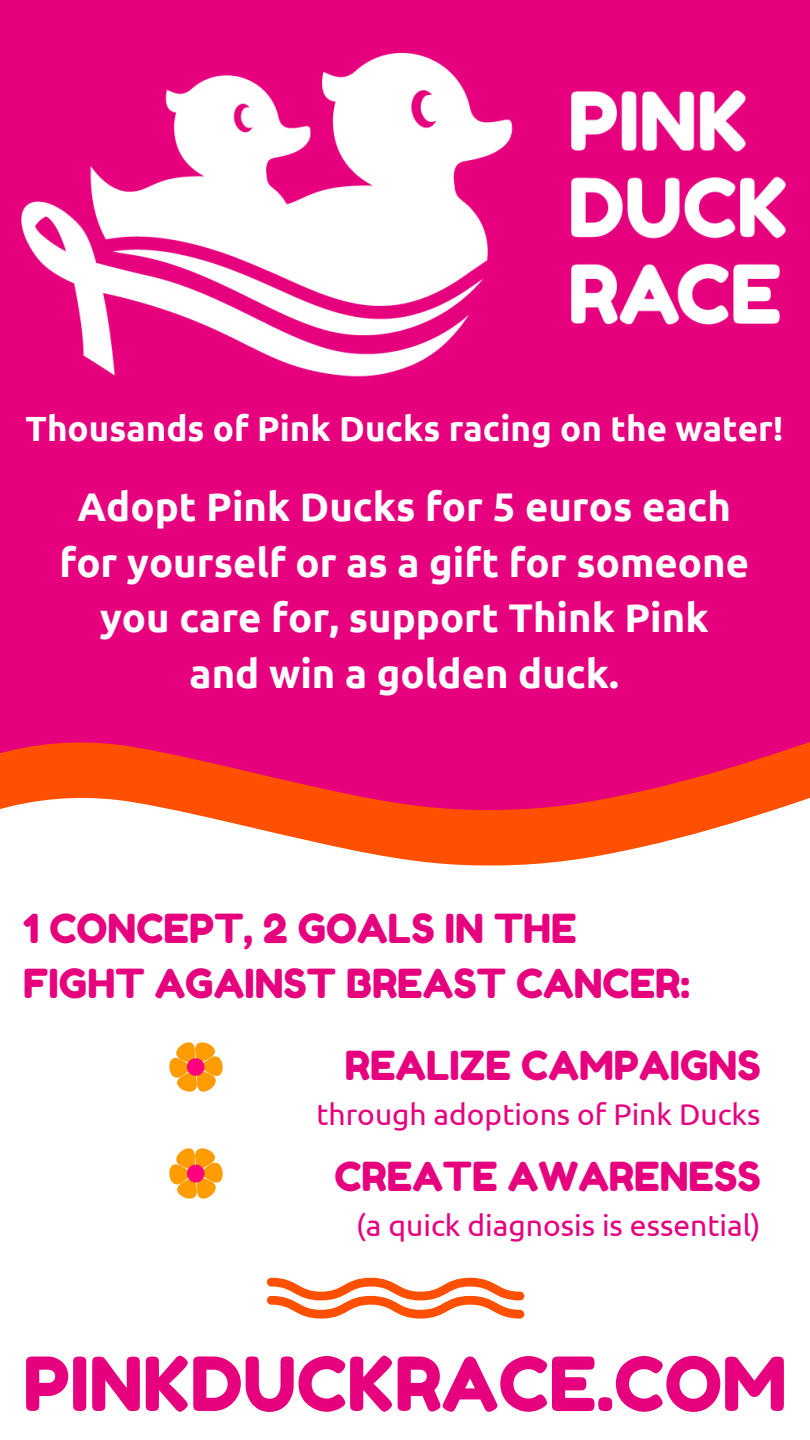
<style>
.page{position:relative;width:810px;height:1440px;background:#e6007e}
.page>*{position:absolute;margin:0;border:0;box-sizing:border-box;transform-origin:0 0}
.t1{font:74.4px "Fredoka One";color:#e6007e}
.t2{font:700 40px/55.5px "Ubuntu";color:#fff;text-align:center}
.t3{font:40px/55.5px "Fredoka One";color:#e6007e}
.t4{font:700 35px "Ubuntu";color:#fff}
.t5{font:30px "Ubuntu";color:#e6007e}
</style>
<div class="page">
<img style="left:22px;top:53px;width:763px;height:324px">
<svg style="left:0;top:742px;width:810px;height:52px"></svg>
<svg style="left:0;top:794px;width:810px;height:149px;fill:#fff"></svg>
<div style="left:0;top:943px;width:810px;height:497px;background:#fff"></div>
<svg style="left:267px;top:1278px;width:257px;height:40px"></svg>
<img style="left:170px;top:1042px;width:52px;height:50px">
<img style="left:170px;top:1149px;width:52px;height:49px">
<h4 class="t4" style="left:26px;top:408px;width:759px">Thousands of Pink Ducks racing on the water!</h4>
<h3 class="t2" style="left:59px;top:479px;width:691px">Adopt Pink Ducks for 5 euros each for yourself or as a gift for someone you care for, support Think Pink<br>and win a golden duck.</h3>
<p class="t3" style="left:23px;top:900px;width:668px">1 CONCEPT, 2 GOALS IN THE<br>FIGHT AGAINST BREAST CANCER:</p>
<p class="t3" style="left:345px;top:1038px;width:417px">REALIZE CAMPAIGNS</p>
<p class="t5" style="left:317px;top:1097px;width:446px">through adoptions of Pink Ducks</p>
<p class="t3" style="left:334px;top:1149px;width:428px">CREATE AWARENESS</p>
<p class="t5" style="left:356px;top:1208px;width:406px">(a quick diagnosis is essential)</p>
<p class="t1" style="left:23px;top:1339px;width:765px">PINKDUCKRACE.COM</p>
</div>
